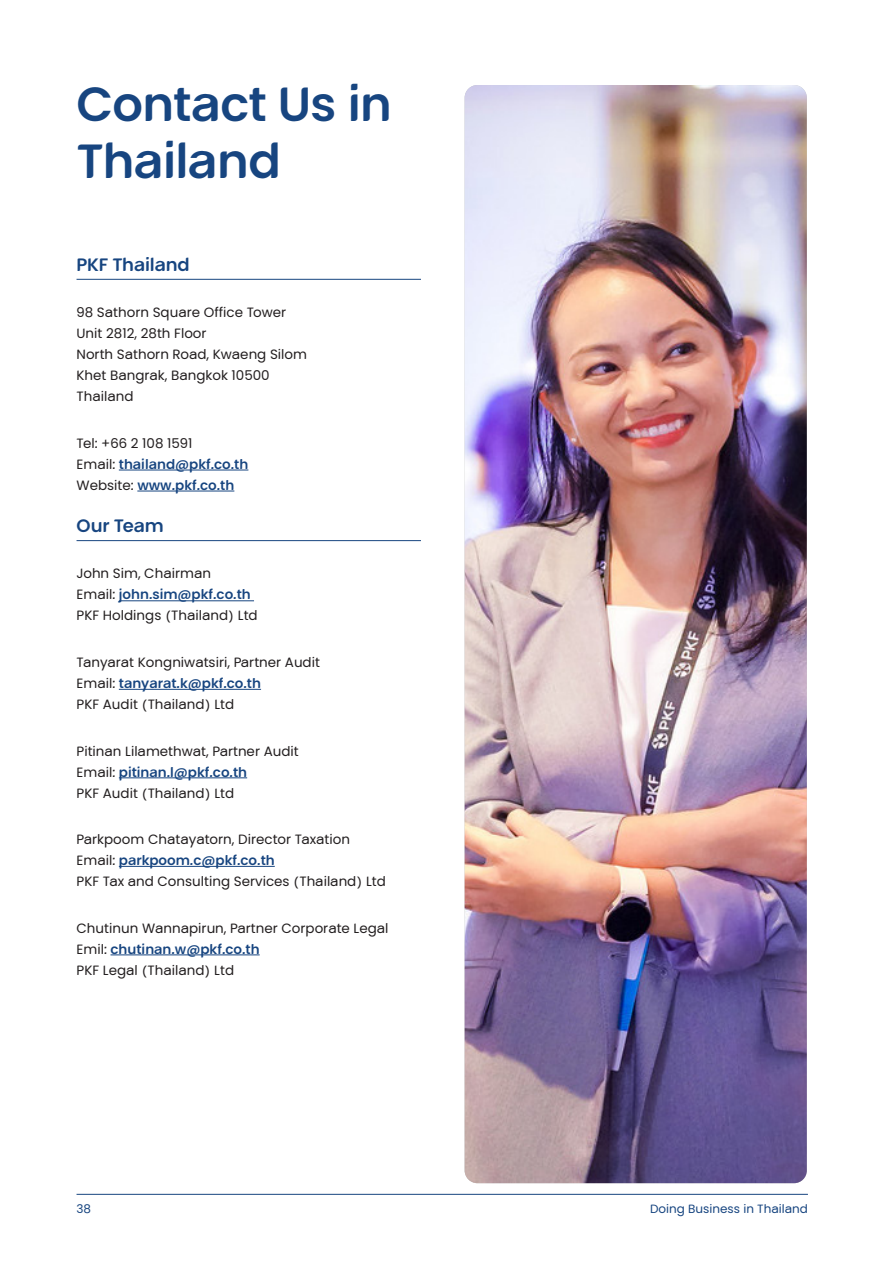
<style>
.page{position:relative;width:893px;height:1263px;background:#fff}
.page>*{position:absolute;margin:0;border:0;box-sizing:border-box;transform-origin:0 0}
.chapter-heading{font:700 48px/57px "PKF Global Sans";letter-spacing:-.015em;color:#174580}
.chapter-subhead{font:700 18px "PKF Global Sans";letter-spacing:-.005em;color:#174580}
.body{font:13.5px/21px "PKF Global Sans";color:#231f20}
.body-2{font:700 13.5px/21px "PKF Global Sans";color:#174580}
.t1{font:12px "PKF Global Sans";color:#174580}
.s1{font-weight:400;color:#231f20}
.s2{font-weight:700;color:#174580}
</style>
<div class="page">
<hr style="left:77px;top:1194px;width:731px;height:1px;background:#174580">
<hr style="left:77px;top:279px;width:344px;height:1px;background:#174580">
<hr style="left:119px;top:470px;width:129px;height:1px;background:#174580">
<hr style="left:137px;top:491px;width:97px;height:1px;background:#174580">
<hr style="left:77px;top:540px;width:344px;height:1px;background:#174580">
<hr style="left:119px;top:600px;width:135px;height:1px;background:#174580">
<hr style="left:119px;top:689px;width:142px;height:1px;background:#174580">
<hr style="left:119px;top:777px;width:128px;height:1px;background:#174580">
<hr style="left:119px;top:866px;width:156px;height:1px;background:#174580">
<hr style="left:111px;top:954px;width:149px;height:1px;background:#174580">
<img style="left:465px;top:85px;width:342px;height:1098px">
<p class="chapter-heading" style="left:77px;top:75px;width:317px">Contact Us in<br>Thailand</p>
<p class="chapter-subhead" style="left:77px;top:253px;width:115px">PKF Thailand</p>
<p class="body" style="left:77px;top:302px;width:232px">98 Sathorn Square Office Tower<br>Unit 2812, 28th Floor<br>North Sathorn Road, Kwaeng Silom<br>Khet Bangrak, Bangkok 10500<br>Thailand</p>
<p class="body-2" style="left:77px;top:432px;width:173px"><span class="s1">Tel: +66 2 108 1591<br>Email:</span> thailand@pkf.co.th<br><span class="s1">Website:</span> www.pkf.co.th</p>
<p class="chapter-subhead" style="left:77px;top:514px;width:88px">Our Team</p>
<p class="body" style="left:77px;top:563px;width:183px">John Sim, Chairman<br>Email: <span class="s2">john.sim@pkf.co.th<br></span>PKF Holdings (Thailand) Ltd</p>
<p class="body" style="left:77px;top:652px;width:245px">Tanyarat Kongniwatsiri, Partner Audit<br>Email: <span class="s2">tanyarat.k@pkf.co.th<br></span>PKF Audit (Thailand) Ltd</p>
<p class="body" style="left:77px;top:740px;width:224px">Pitinan Lilamethwat, Partner Audit<br>Email: <span class="s2">pitinan.l@pkf.co.th<br></span>PKF Audit (Thailand) Ltd</p>
<p class="body" style="left:77px;top:829px;width:311px">Parkpoom Chatayatorn, Director Taxation<br>Email: <span class="s2">parkpoom.c@pkf.co.th<br></span>PKF Tax and Consulting Services (Thailand) Ltd</p>
<p class="body" style="left:77px;top:917px;width:314px">Chutinun Wannapirun, Partner Corporate Legal<br>Emil: <span class="s2">chutinan.w@pkf.co.th<br></span>PKF Legal (Thailand) Ltd</p>
<p class="t1" style="left:77px;top:1202px;width:16px">38</p>
<p class="t1" style="left:650px;top:1202px;width:159px">Doing Business in Thailand</p>
</div>
